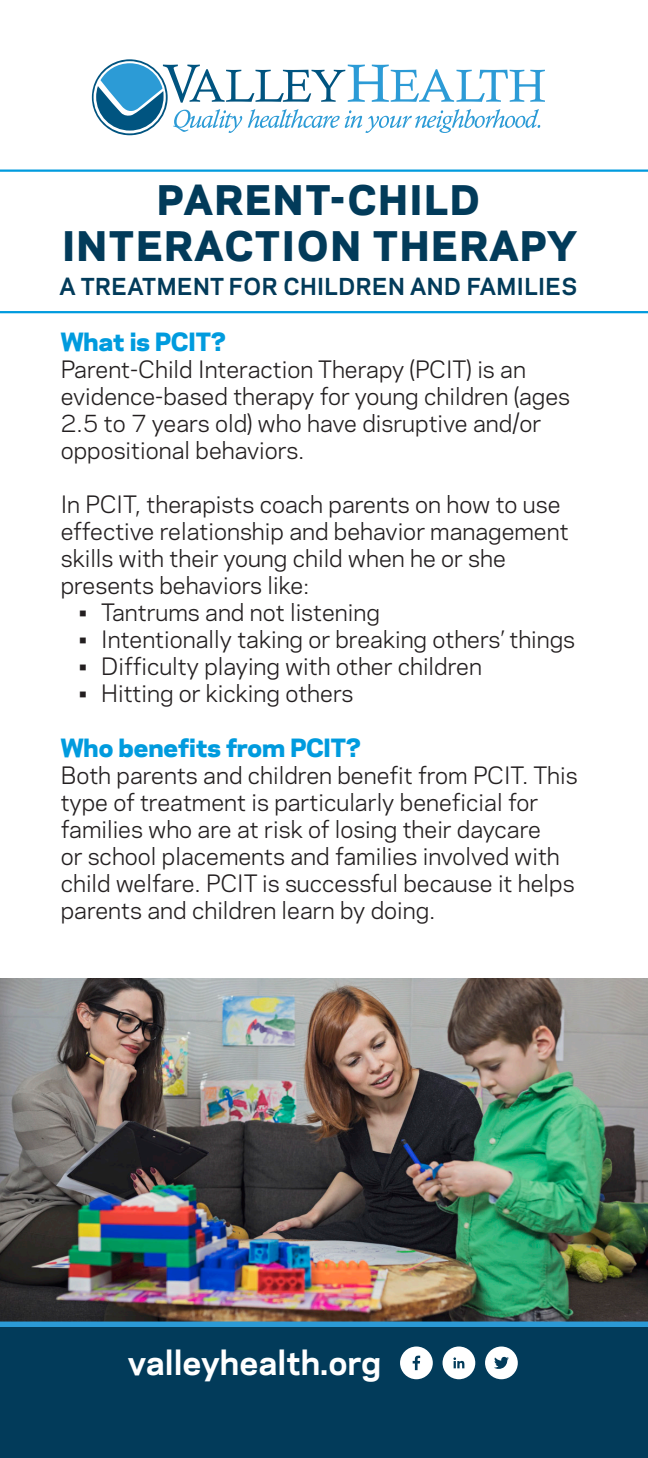
<style>
.page{position:relative;width:648px;height:1458px;background:#fff}
.page>*{position:absolute;margin:0;border:0;box-sizing:border-box;transform-origin:0 0}
.t1{font:800 38.25px "Galaxie Polaris";letter-spacing:.07em;color:#023b5a}
.t2{font:700 31.95px "Galaxie Polaris";color:#fff}
.t3{font:800 23.62px "Galaxie Polaris";color:#009bde}
.t4{font:22.5px/27px "Galaxie Polaris";color:#231f20}
.t5{font:700 22.05px "Galaxie Polaris";letter-spacing:.02em;color:#023b5a}
</style>
<div class="page">
<img style="left:0;top:978px;width:648px;height:344px">
<div style="left:0;top:1327px;width:648px;height:131px;background:#023b5a"></div>
<div style="left:0;top:1322px;width:648px;height:5px;background:#2b9ad6"></div>
<svg style="left:443px;top:1347px;width:32px;height:32px"></svg>
<svg style="left:400px;top:1347px;width:33px;height:32px"></svg>
<svg style="left:485px;top:1347px;width:33px;height:32px"></svg>
<svg style="left:92px;top:59px;width:453px;height:76px"></svg>
<hr style="left:0;top:170px;width:648px;height:2px;background:#009bde">
<hr style="left:0;top:311px;width:648px;height:2px;background:#009bde">
<p class="t1" style="left:157px;top:172px;width:324px">PARENT-CHILD</p>
<p class="t1" style="left:63px;top:218px;width:515px">INTERACTION THERAPY</p>
<p class="t5" style="left:59px;top:270px;width:520px">A TREATMENT FOR CHILDREN AND FAMILIES</p>
<p class="t3" style="left:61px;top:324px;width:167px">What is PCIT?</p>
<p class="t4" style="left:61px;top:355px;width:511px">Parent-Child Interaction Therapy (PCIT) is an evidence-based therapy for young children (ages 2.5 to 7 years old) who have disruptive and/or oppositional behaviors.</p>
<p class="t4" style="left:61px;top:490px;width:509px">In PCIT, therapists coach parents on how to use effective relationship and behavior management skills with their young child when he or she presents behaviors like:</p>
<p class="t4" style="left:79px;top:598px;width:303px">• Tantrums and not listening</p>
<p class="t4" style="left:79px;top:625px;width:498px">• Intentionally taking or breaking others’ things</p>
<p class="t4" style="left:79px;top:652px;width:405px">• Difficulty playing with other children</p>
<p class="t4" style="left:79px;top:679px;width:276px">• Hitting or kicking others</p>
<p class="t3" style="left:61px;top:731px;width:302px">Who benefits from PCIT?</p>
<p class="t4" style="left:61px;top:761px;width:518px">Both parents and children benefit from PCIT. This type of treatment is particularly beneficial for families who are at risk of losing their daycare<br>or school placements and families involved with child welfare. PCIT is successful because it helps parents and children learn by doing.</p>
<p class="t2" style="left:128px;top:1339px;width:255px">valleyhealth.org</p>
</div>
